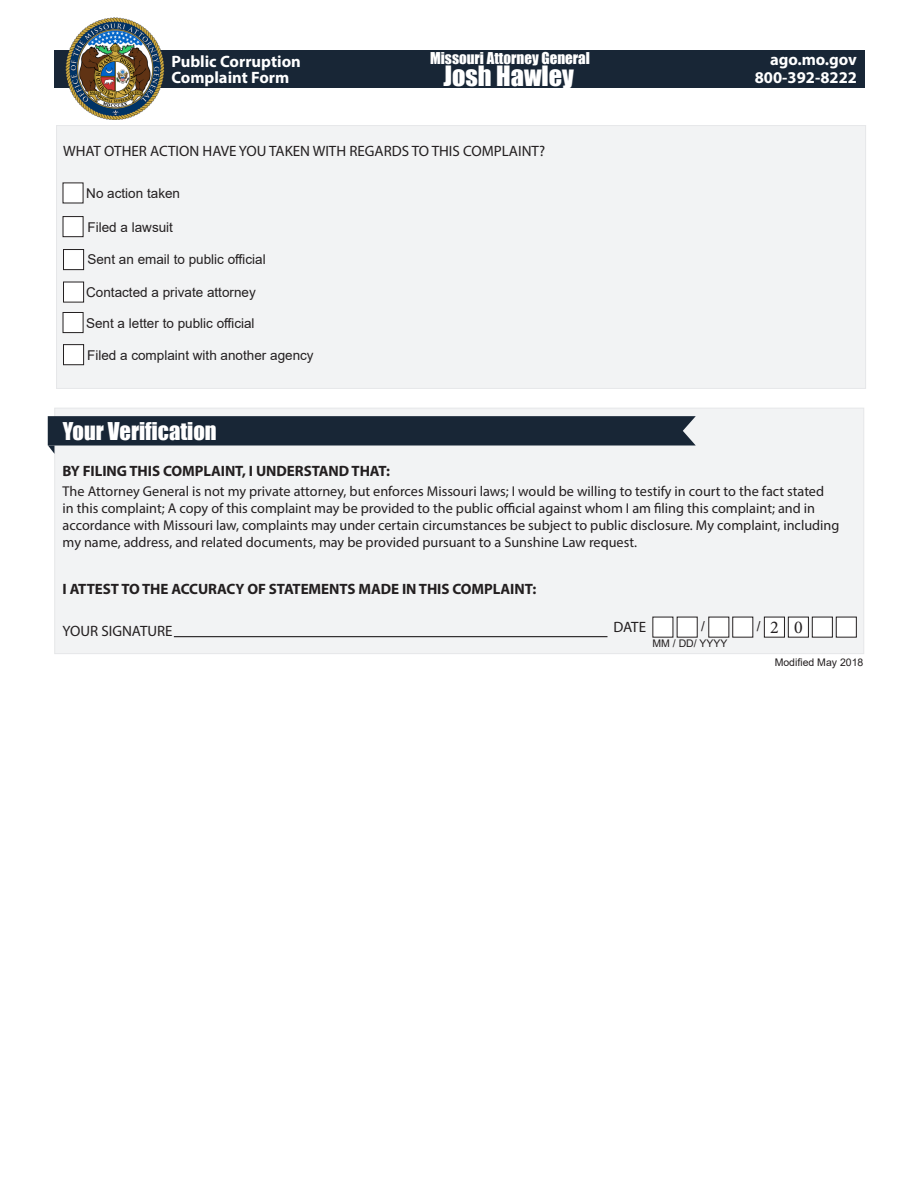
<style>
.page{position:relative;width:918px;height:1188px;background:#fff}
.page>*{position:absolute;margin:0;border:0;box-sizing:border-box;transform-origin:0 0}
.t1{font:25.65px "Impact";color:#fff}
.t2{font:22.5px "Impact";color:#fff}
.t3{font:18px "Minion Pro";color:#231f20}
.t4{font:700 16.5px/16.5px "Myriad Pro";color:#fff}
.t5{font:700 15px "Myriad Pro";letter-spacing:-.005em;color:#231f20}
.t6{font:15px "Myriad Pro";color:#231f20}
.t7{font:15px "Impact";color:#fff}
.t8{font:14.25px/17.1px "Myriad Pro";color:#231f20}
.t9{font:13.5px "Arial";color:#231f20}
.t10{font:10.5px "Arial";color:#231f20}
</style>
<div class="page">
<div style="left:54px;top:50px;width:811px;height:37px;background:#182636"></div>
<img style="left:63px;top:17px;width:103px;height:103px">
<div style="left:56px;top:125px;width:810px;height:264px;background:#f2f3f4;border:1px solid #e6e7e9"></div>
<div style="left:54px;top:408px;width:810px;height:246px;background:#f2f3f4;border:1px solid #e6e7e9"></div>
<svg style="left:48px;top:416px;width:648px;height:38px"></svg>
<hr style="left:174px;top:636px;width:433px;height:1px;background:#231f20">
<div style="left:653px;top:617px;width:20px;height:20px;background:#fff"></div>
<div style="left:677px;top:617px;width:20px;height:20px;background:#fff"></div>
<div style="left:677px;top:617px;width:21px;height:21px;border:1px solid #231f20"></div>
<div style="left:709px;top:617px;width:20px;height:20px;background:#fff"></div>
<div style="left:708px;top:617px;width:21px;height:21px;border:1px solid #231f20"></div>
<div style="left:733px;top:617px;width:20px;height:20px;background:#fff"></div>
<div style="left:732px;top:617px;width:21px;height:21px;border:1px solid #231f20"></div>
<div style="left:764px;top:617px;width:20px;height:20px;background:#fff"></div>
<div style="left:764px;top:617px;width:21px;height:21px;border:1px solid #231f20"></div>
<div style="left:788px;top:617px;width:20px;height:20px;background:#fff"></div>
<div style="left:788px;top:617px;width:21px;height:21px;border:1px solid #231f20"></div>
<div style="left:812px;top:617px;width:20px;height:20px;background:#fff"></div>
<div style="left:812px;top:617px;width:21px;height:21px;border:1px solid #231f20"></div>
<div style="left:836px;top:617px;width:20px;height:20px;background:#fff"></div>
<div style="left:836px;top:617px;width:21px;height:21px;border:1px solid #231f20"></div>
<div style="left:64px;top:282px;width:20px;height:20px;background:#fff"></div>
<div style="left:63px;top:282px;width:21px;height:20px;border:1px solid #231f20"></div>
<div style="left:63px;top:312px;width:20px;height:21px;background:#fff"></div>
<div style="left:63px;top:312px;width:20px;height:21px;border:1px solid #231f20"></div>
<div style="left:64px;top:345px;width:20px;height:20px;background:#fff"></div>
<div style="left:63px;top:344px;width:21px;height:21px;border:1px solid #231f20"></div>
<div style="left:64px;top:250px;width:20px;height:20px;background:#fff"></div>
<div style="left:63px;top:249px;width:21px;height:21px;border:1px solid #231f20"></div>
<div style="left:63px;top:217px;width:20px;height:20px;background:#fff"></div>
<div style="left:63px;top:216px;width:20px;height:21px;border:1px solid #231f20"></div>
<div style="left:63px;top:183px;width:20px;height:20px;background:#fff"></div>
<p class="t7" style="left:430px;top:46px;width:161px">Missouri Attorney General</p>
<h1 class="t1" style="left:443px;top:56px;width:132px">Josh Hawley</h1>
<p class="t4" style="left:171px;top:52px;width:131px">Public Corruption<br>Complaint Form</p>
<p class="t4" style="left:755px;top:50px;width:104px;line-height:18px;text-align:right">ago.mo.gov<br>800-392-8222</p>
<p class="t6" style="left:63px;top:142px;width:483px">WHAT OTHER ACTION HAVE YOU TAKEN WITH REGARDS TO THIS COMPLAINT?</p>
<p class="t9" style="left:86px;top:184px;width:95px">No action taken</p>
<p class="t9" style="left:88px;top:218px;width:87px">Filed a lawsuit</p>
<p class="t9" style="left:87px;top:250px;width:180px">Sent an email to public official</p>
<p class="t9" style="left:86px;top:283px;width:171px">Contacted a private attorney</p>
<p class="t9" style="left:86px;top:314px;width:170px">Sent a letter to public official</p>
<p class="t9" style="left:87px;top:346px;width:228px">Filed a complaint with another agency</p>
<p class="t2" style="left:63px;top:413px;width:155px">Your Verification</p>
<p class="t5" style="left:62px;top:461px;width:329px">BY FILING THIS COMPLAINT, I UNDERSTAND THAT:</p>
<p class="t8" style="left:63px;top:482px;width:778px">The Attorney General is not my private attorney, but enforces Missouri laws; I would be willing to testify in court to the fact stated<br>in this complaint; A copy of this complaint may be provided to the public official against whom I am filing this complaint; and in accordance with Missouri law, complaints may under certain circumstances be subject to public disclosure. My complaint, including my name, address, and related documents, may be provided pursuant to a Sunshine Law request.</p>
<p class="t5" style="left:63px;top:580px;width:475px">I ATTEST TO THE ACCURACY OF STATEMENTS MADE IN THIS COMPLAINT:</p>
<p class="t6" style="left:63px;top:621px;width:112px">YOUR SIGNATURE</p>
<p class="t9" style="left:701px;top:617px;width:5px">/</p>
<p class="t9" style="left:757px;top:617px;width:5px">/</p>
<p class="t3" style="left:770px;top:615px;width:10px">2</p>
<p class="t3" style="left:794px;top:615px;width:10px">0</p>
<p class="t10" style="left:652px;top:636px;width:77px">MM / DD/ YYYY</p>
<p class="t6" style="left:613px;top:618px;width:34px">DATE</p>
<p class="t10" style="left:775px;top:655px;width:90px">Modified May 2018</p>
</div>
